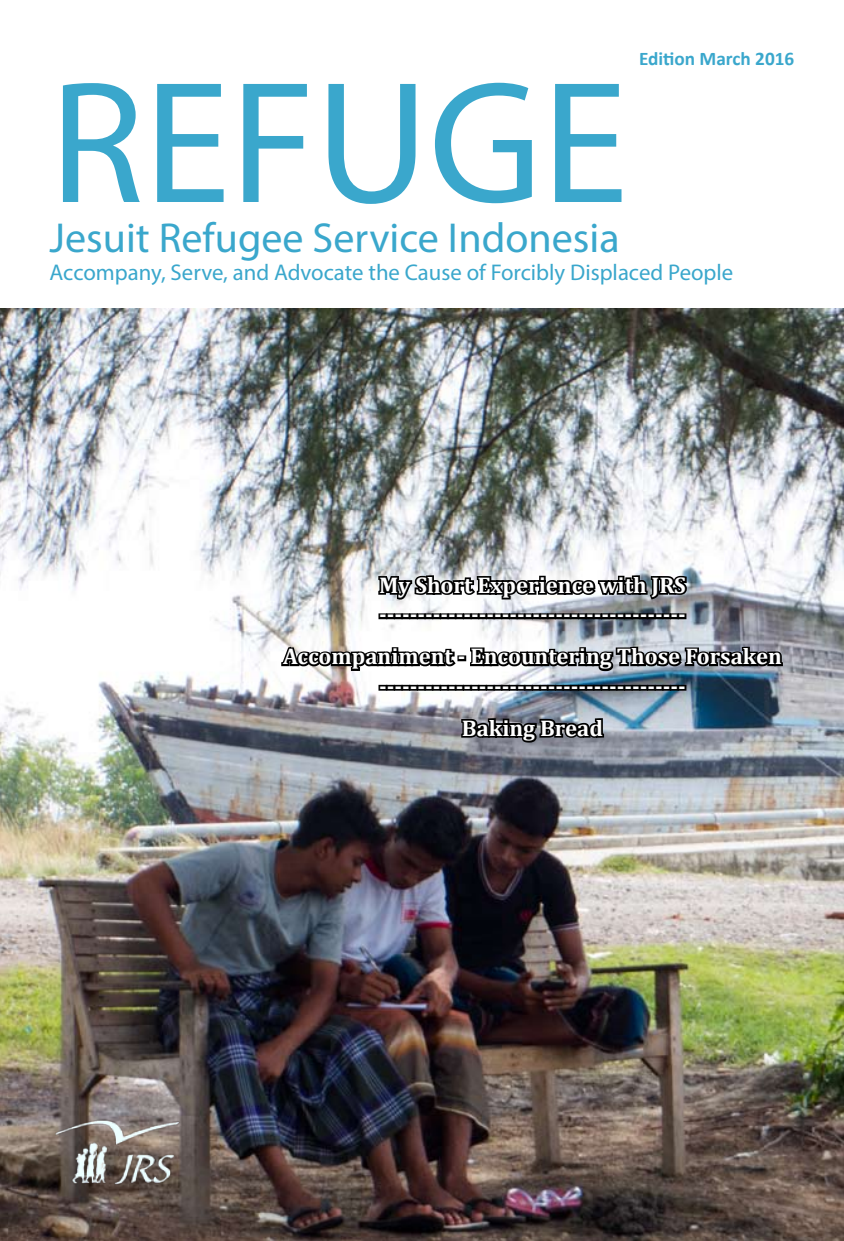
<style>
.page{position:relative;width:844px;height:1241px;background:#fff}
.page>*{position:absolute;margin:0;border:0;box-sizing:border-box;transform-origin:0 0}
.t1{font:175px "Myriad Pro";color:#3aa7cc}
.t2{font:42px "Myriad Pro";color:#3aa7cc}
.t3{font:700 22.75px/29.4px "Cambria";color:#fff}
.t4{font:22.75px "Myriad Pro";color:#3aa7cc}
.t5{font:700 19.25px "Calibri";color:#3aa7cc}
</style>
<div class="page">
<img style="left:0;top:309px;width:843px;height:931px">
<svg style="left:375px;top:573px;width:314px;height:28px"></svg>
<div style="left:378px;top:613px;width:9px;height:6px;border:4px solid #000"></div>
<div style="left:386px;top:613px;width:9px;height:6px;border:4px solid #000"></div>
<div style="left:394px;top:613px;width:8px;height:6px;border:4px solid #000"></div>
<div style="left:401px;top:613px;width:9px;height:6px;border:4px solid #000"></div>
<div style="left:409px;top:613px;width:9px;height:6px;border:4px solid #000"></div>
<div style="left:417px;top:613px;width:8px;height:6px;border:4px solid #000"></div>
<div style="left:424px;top:613px;width:9px;height:6px;border:4px solid #000"></div>
<div style="left:432px;top:613px;width:9px;height:6px;border:4px solid #000"></div>
<div style="left:440px;top:613px;width:8px;height:6px;border:4px solid #000"></div>
<div style="left:447px;top:613px;width:9px;height:6px;border:4px solid #000"></div>
<div style="left:455px;top:613px;width:9px;height:6px;border:4px solid #000"></div>
<div style="left:463px;top:613px;width:8px;height:6px;border:4px solid #000"></div>
<div style="left:470px;top:613px;width:9px;height:6px;border:4px solid #000"></div>
<div style="left:478px;top:613px;width:9px;height:6px;border:4px solid #000"></div>
<div style="left:485px;top:613px;width:9px;height:6px;border:4px solid #000"></div>
<div style="left:493px;top:613px;width:9px;height:6px;border:4px solid #000"></div>
<div style="left:501px;top:613px;width:9px;height:6px;border:4px solid #000"></div>
<div style="left:508px;top:613px;width:9px;height:6px;border:4px solid #000"></div>
<div style="left:516px;top:613px;width:9px;height:6px;border:4px solid #000"></div>
<div style="left:524px;top:613px;width:9px;height:6px;border:4px solid #000"></div>
<div style="left:531px;top:613px;width:9px;height:6px;border:4px solid #000"></div>
<div style="left:539px;top:613px;width:9px;height:6px;border:4px solid #000"></div>
<div style="left:547px;top:613px;width:9px;height:6px;border:4px solid #000"></div>
<div style="left:554px;top:613px;width:9px;height:6px;border:4px solid #000"></div>
<div style="left:562px;top:613px;width:9px;height:6px;border:4px solid #000"></div>
<div style="left:570px;top:613px;width:9px;height:6px;border:4px solid #000"></div>
<div style="left:577px;top:613px;width:9px;height:6px;border:4px solid #000"></div>
<div style="left:585px;top:613px;width:9px;height:6px;border:4px solid #000"></div>
<div style="left:593px;top:613px;width:9px;height:6px;border:4px solid #000"></div>
<div style="left:600px;top:613px;width:9px;height:6px;border:4px solid #000"></div>
<div style="left:608px;top:613px;width:9px;height:6px;border:4px solid #000"></div>
<div style="left:616px;top:613px;width:9px;height:6px;border:4px solid #000"></div>
<div style="left:623px;top:613px;width:9px;height:6px;border:4px solid #000"></div>
<div style="left:631px;top:613px;width:9px;height:6px;border:4px solid #000"></div>
<div style="left:639px;top:613px;width:9px;height:6px;border:4px solid #000"></div>
<div style="left:646px;top:613px;width:9px;height:6px;border:4px solid #000"></div>
<div style="left:654px;top:613px;width:9px;height:6px;border:4px solid #000"></div>
<div style="left:662px;top:613px;width:9px;height:6px;border:4px solid #000"></div>
<div style="left:669px;top:613px;width:9px;height:6px;border:4px solid #000"></div>
<div style="left:677px;top:613px;width:9px;height:6px;border:4px solid #000"></div>
<svg style="left:278px;top:644px;width:180px;height:29px"></svg>
<div style="left:457px;top:655px;width:9px;height:6px;border:4px solid #000"></div>
<svg style="left:467px;top:645px;width:318px;height:28px;background:#606368"></svg>
<div style="left:378px;top:684px;width:9px;height:6px;border:4px solid #000"></div>
<div style="left:386px;top:684px;width:9px;height:6px;border:4px solid #000"></div>
<div style="left:394px;top:684px;width:8px;height:6px;border:4px solid #000"></div>
<div style="left:401px;top:684px;width:9px;height:6px;border:4px solid #000"></div>
<div style="left:409px;top:684px;width:9px;height:6px;border:4px solid #000"></div>
<div style="left:417px;top:684px;width:8px;height:6px;border:4px solid #000"></div>
<div style="left:424px;top:684px;width:9px;height:6px;border:4px solid #000"></div>
<div style="left:432px;top:684px;width:9px;height:6px;border:4px solid #000"></div>
<div style="left:440px;top:684px;width:8px;height:6px;border:4px solid #000"></div>
<div style="left:447px;top:684px;width:9px;height:6px;border:4px solid #000"></div>
<div style="left:455px;top:684px;width:9px;height:6px;border:4px solid #000"></div>
<div style="left:463px;top:684px;width:8px;height:6px;border:4px solid #000"></div>
<div style="left:470px;top:684px;width:9px;height:6px;border:4px solid #000"></div>
<div style="left:478px;top:684px;width:9px;height:6px;border:4px solid #000"></div>
<div style="left:485px;top:684px;width:9px;height:6px;border:4px solid #000"></div>
<div style="left:493px;top:684px;width:9px;height:6px;border:4px solid #000"></div>
<div style="left:501px;top:684px;width:9px;height:6px;border:4px solid #000"></div>
<div style="left:508px;top:684px;width:9px;height:6px;border:4px solid #000"></div>
<div style="left:516px;top:684px;width:9px;height:6px;border:4px solid #000"></div>
<div style="left:524px;top:684px;width:9px;height:6px;border:4px solid #000"></div>
<div style="left:531px;top:684px;width:9px;height:6px;border:4px solid #000"></div>
<div style="left:539px;top:684px;width:9px;height:6px;border:4px solid #000"></div>
<div style="left:547px;top:684px;width:9px;height:6px;border:4px solid #000"></div>
<div style="left:554px;top:684px;width:9px;height:6px;border:4px solid #000"></div>
<div style="left:562px;top:684px;width:9px;height:6px;border:4px solid #000"></div>
<div style="left:570px;top:684px;width:9px;height:6px;border:4px solid #000"></div>
<div style="left:577px;top:684px;width:9px;height:6px;border:4px solid #000"></div>
<div style="left:585px;top:684px;width:9px;height:6px;border:4px solid #000"></div>
<div style="left:593px;top:684px;width:9px;height:6px;border:4px solid #000"></div>
<div style="left:600px;top:684px;width:9px;height:6px;border:4px solid #000"></div>
<div style="left:608px;top:684px;width:9px;height:6px;border:4px solid #000"></div>
<div style="left:616px;top:684px;width:9px;height:6px;border:4px solid #000"></div>
<div style="left:623px;top:684px;width:9px;height:6px;border:4px solid #000"></div>
<div style="left:631px;top:684px;width:9px;height:6px;border:4px solid #000"></div>
<div style="left:639px;top:684px;width:9px;height:6px;border:4px solid #000"></div>
<div style="left:646px;top:684px;width:9px;height:6px;border:4px solid #000"></div>
<div style="left:654px;top:684px;width:9px;height:6px;border:4px solid #000"></div>
<div style="left:662px;top:684px;width:9px;height:6px;border:4px solid #000"></div>
<div style="left:669px;top:684px;width:9px;height:6px;border:4px solid #000"></div>
<div style="left:677px;top:684px;width:9px;height:6px;border:4px solid #000"></div>
<svg style="left:458px;top:716px;width:147px;height:29px;background:#44464c"></svg>
<img style="left:50px;top:1109px;width:132px;height:82px">
<p class="t5" style="left:639px;top:46px;width:157px">Edition March 2016</p>
<h1 class="t1" style="left:50px;top:35px;width:579px">REFUGE</h1>
<h2 class="t2" style="left:50px;top:212px;width:571px">Jesuit Refugee Service Indonesia</h2>
<p class="t4" style="left:50px;top:258px;width:685px">Accompany, Serve, and Advocate the Cause of Forcibly Displaced People</p>
<p class="t3" style="left:379px;top:569px;width:308px">My Short Experience with JRS ----------------------------------------</p>
<p class="t3" style="left:283px;top:641px;width:500px;text-align:center">Accompaniment - Encountering Those Forsaken ----------------------------------------</p>
<p class="t3" style="left:462px;top:712px;width:143px">Baking Bread</p>
</div>
